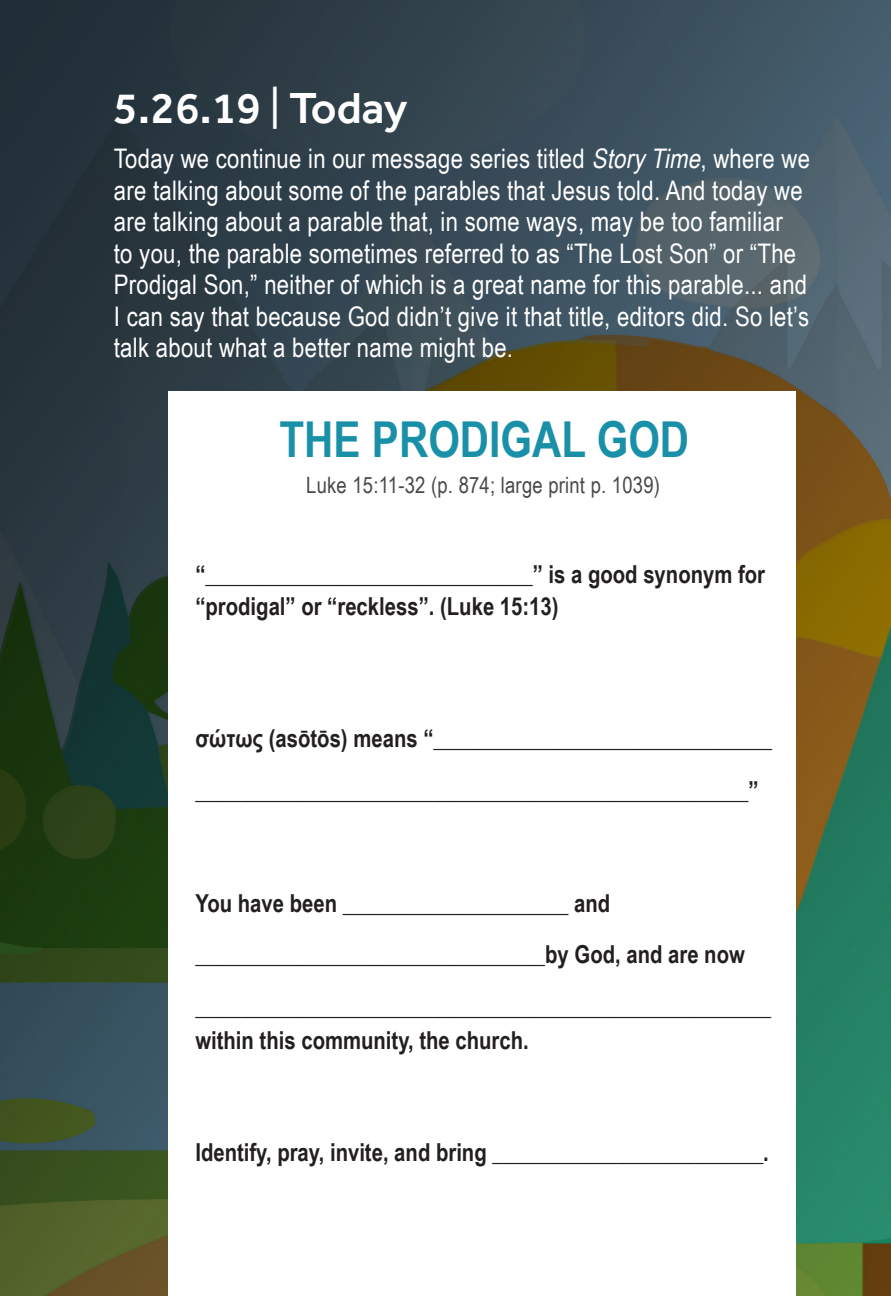
<style>
.page{position:relative;width:891px;height:1296px;background:#fff}
.page>*{position:absolute;margin:0;border:0;box-sizing:border-box;transform-origin:0 0}
.t1{font:700 49.5px "Arial Narrow";color:#1990a8}
.t2{font:500 45px "Effra";color:#fff}
.t3{font:27px/31.5px "Arial Narrow";letter-spacing:.01em;color:#fff}
.t4{font:700 24.75px/51.8px "Arial Narrow";color:#231f20}
.t5{font:22.5px "Arial Narrow";letter-spacing:.01em;color:#484949}
.s1{font-family:"Arial";font-weight:400}
.s2{font-style:italic}
</style>
<div class="page">
<img style="left:0;top:0;width:891px;height:1296px">
<div style="left:168px;top:391px;width:628px;height:905px;background:#fff"></div>
<h2 class="t2" style="left:113px;top:82px;width:296px">5.26.19 <span class="s1">|</span> Today</h2>
<p class="t3" style="left:114px;top:142px;width:698px">Today we continue in our message series titled <span class="s2">StoryTime</span>, where we are talking about some of the parables that Jesus told. And today we are talking about a parable that, in some ways, may be too familiar<br>to you, the parable sometimes referred to as “The Lost Son” or “The Prodigal Son,” neither of which is a great name for this parable... and I can say that because God didn’t give it that title, editors did. So let’s talk about what a better name might be.</p>
<h1 class="t1" style="left:280px;top:402px;width:411px">THE PRODIGAL GOD</h1>
<p class="t5" style="left:306px;top:469px;width:355px">Luke 15:11-32 (p. 874; large print p. 1039)</p>
<p class="t4" style="left:195px;top:557px;width:571px;line-height:31.5px">“_____________________________” is a good synonym for “prodigal” or “reckless”. (Luke 15:13)</p>
<p class="t4" style="left:195px;top:712px;width:578px">σώτως (asōtōs) means “______________________________ _________________________________________________”</p>
<p class="t4" style="left:195px;top:876px;width:577px">You have been ____________________ and _______________________________by God, and are now ___________________________________________________</p>
<p class="t4" style="left:195px;top:1013px;width:335px">within this community, the church.</p>
<p class="t4" style="left:195px;top:1126px;width:575px">Identify, pray, invite, and bring ________________________.</p>
</div>
